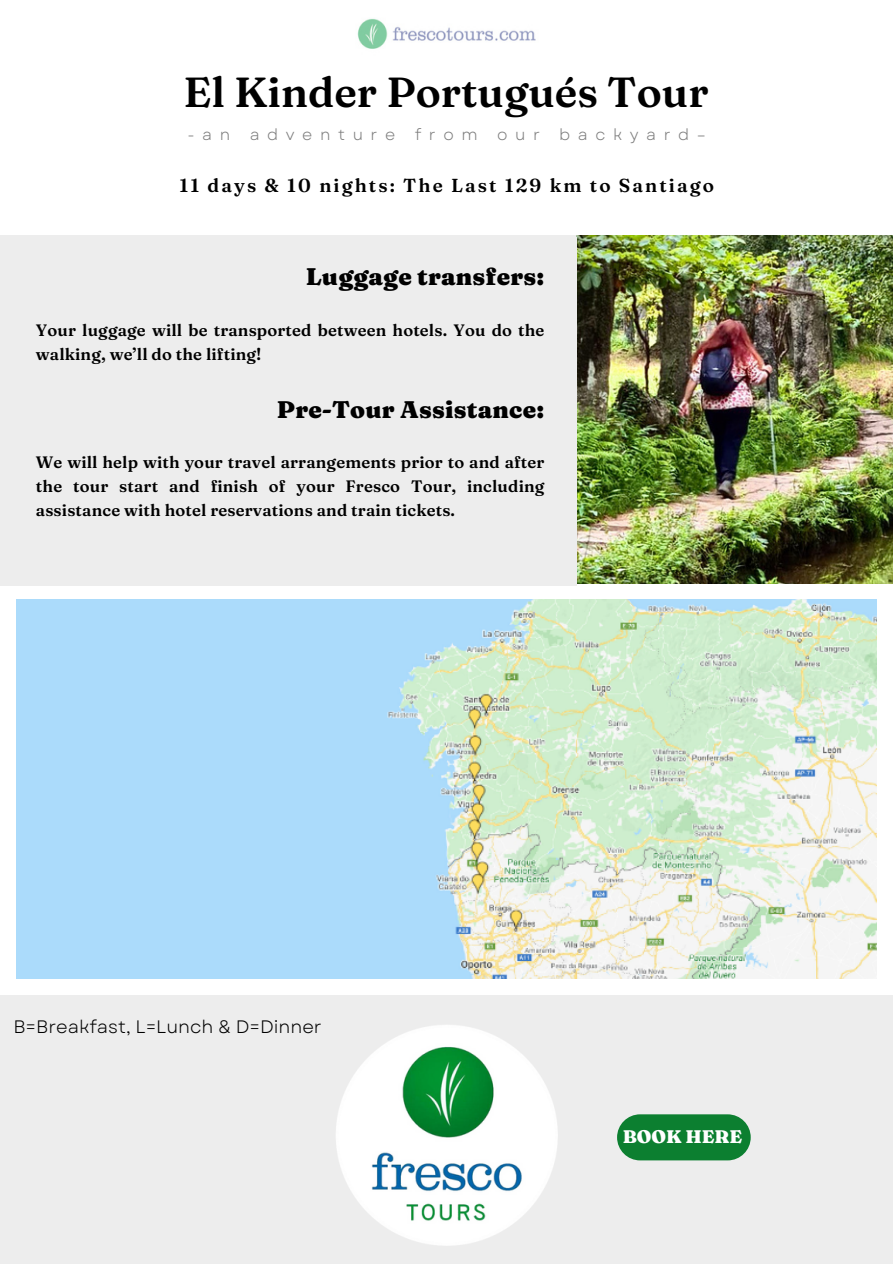
<style>
.page{position:relative;width:893px;height:1264px;background:#fff}
.page>*{position:absolute;margin:0;border:0;box-sizing:border-box;transform-origin:0 0}
.t1{font:600 42px "Fraunces 9 pt";color:#000}
.t2{font:900 24px "Fraunces 9 pt";letter-spacing:.01em;color:#000}
.t3{font:600 18.75px "Fraunces 9 pt";letter-spacing:.11em;color:#000}
.t4{font:900 18.15px "Fraunces 9 pt";color:#fff}
.t5{font:18px "Garet";color:#000}
.t6{font:600 16.5px/23.7px "Fraunces 9 pt";letter-spacing:.01em;color:#000}
.t7{font:15.75px "Garet";letter-spacing:.48em;color:#7d7d7d}
</style>
<div class="page">
<img style="left:576px;top:235px;width:316px;height:349px">
<img style="left:357px;top:18px;width:179px;height:31px">
<div style="left:0;top:995px;width:892px;height:268px;background:#ededed"></div>
<img style="left:336px;top:1025px;width:222px;height:221px">
<img style="left:16px;top:599px;width:860px;height:379px">
<div style="left:0;top:237px;width:577px;height:348px;background:#ededed"></div>
<div style="left:617px;top:1114px;width:133px;height:46px;background:#0c7f30;border-radius:23px"></div>
<h1 class="t1" style="left:184px;top:66px;width:526px">El Kinder Portugués Tour</h1>
<p class="t7" style="left:187px;top:123px;width:520px">-an adventure from our backyard–</p>
<p class="t3" style="left:179px;top:174px;width:536px">11 days &amp; 10 nights: The Last 129 km to Santiago</p>
<h2 class="t2" style="left:306px;top:262px;width:240px">Luggage transfers:</h2>
<p class="t6" style="left:36px;top:318px;width:510px">Your luggage will be transported between hotels. You do the walking, we’ll do the lifting!</p>
<h2 class="t2" style="left:277px;top:394px;width:269px">Pre-Tour Assistance:</h2>
<p class="t6" style="left:36px;top:450px;width:510px;text-align:justify">We will help with your travel arrangements prior to and after the tour start and finish of your Fresco Tour, including assistance with hotel reservations and train tickets.</p>
<p class="t5" style="left:13px;top:1013px;width:310px">B=Breakfast, L=Lunch &amp; D=Dinner</p>
<p class="t4" style="left:623px;top:1125px;width:121px">BOOK HERE</p>
</div>
